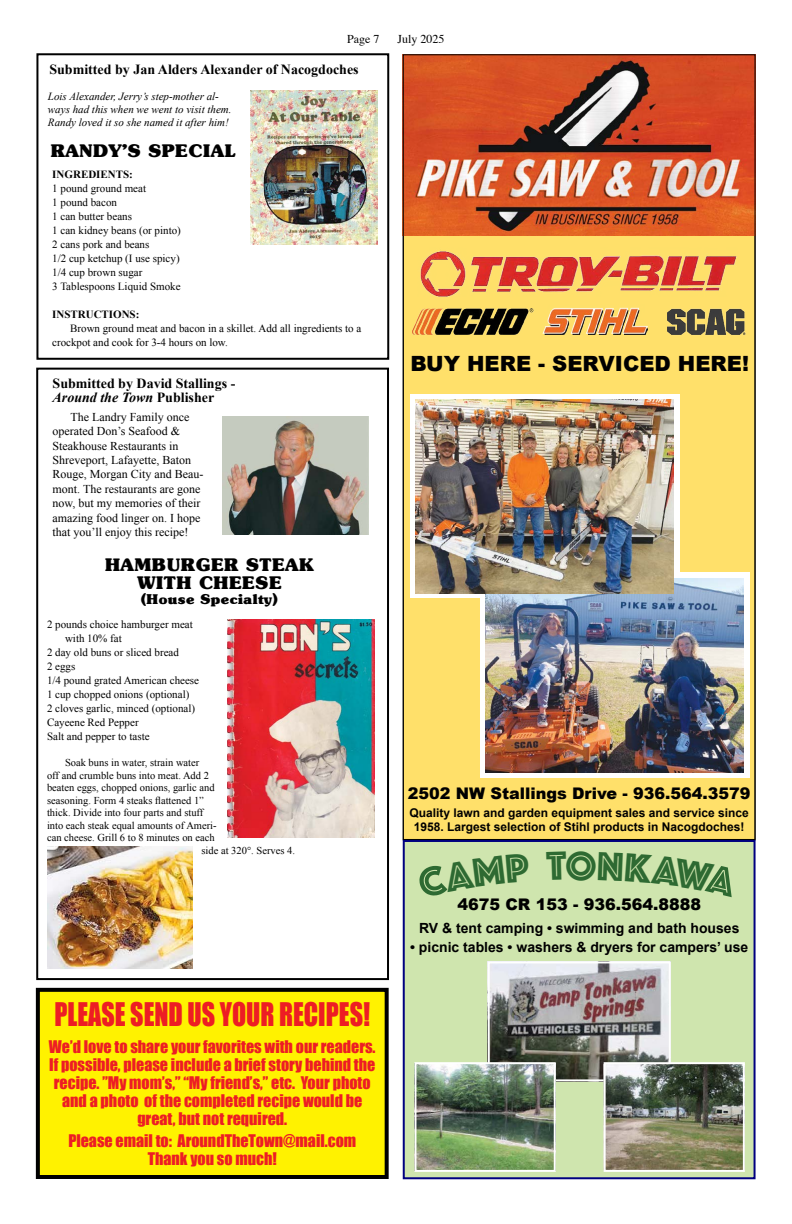
<style>
.page{position:relative;width:792px;height:1224px;background:#fff}
.page>*{position:absolute;margin:0;border:0;box-sizing:border-box;transform-origin:0 0}
.t1{font:42px "Phosphate Inline";color:#2e6a32}
.t2{font:29.9px "Impact";color:#ed1d24;scale:.87 1}
.t3{font:900 21px "Arial";color:#000}
.t4{font:900 18px/18px "Subway";letter-spacing:.03em;color:#000;text-align:center}
.t5{font:16px/18px "Impact";color:#ed1d24;text-align:center}
.t6{font:900 16px "Arial";color:#000}
.t7{font:700 14px/14px "Times New Roman";color:#000}
.t8{font:700 14px "Arial";color:#000}
.t9{font:900 14px "Subway";letter-spacing:.03em;color:#000}
.t10{font:12px/14.4px "Times New Roman";color:#000}
.t11{font:700 12px/14px "Arial";color:#000;text-align:center}
.t12{font:12px "Times";color:#000}
.t13{font:11px/14px "Times New Roman";color:#000}
.t14{font:italic 11px/13px "Times New Roman";color:#000}
.t15{font:700 11px "Times New Roman";color:#000}
.t16{font:10.5px "Times New Roman";color:#000}
.s1{font-style:italic}
</style>
<div class="page">
<div style="left:36px;top:368px;width:353px;height:612px;border:2px solid #000"></div>
<img style="left:222px;top:417px;width:147px;height:118px">
<img style="left:227px;top:620px;width:148px;height:217px">
<div style="left:36px;top:53px;width:353px;height:307px;border:2px solid #000"></div>
<img style="left:250px;top:91px;width:127px;height:153px">
<div style="left:403px;top:55px;width:352px;height:785px;background:#ffe06a"></div>
<div style="left:404px;top:841px;width:351px;height:337px;background:#cfe5ae"></div>
<div style="left:403px;top:840px;width:353px;height:339px;border:2px solid #000080"></div>
<svg style="left:410px;top:395px;width:269px;height:203px;background:#f4f0eb"></svg>
<div style="left:480px;top:573px;width:269px;height:205px;background:linear-gradient(to right,#fff,#fff)"></div>
<img style="left:491px;top:964px;width:177px;height:114px">
<div style="left:488px;top:961px;width:183px;height:120px;border:2px solid #fff"></div>
<img style="left:417px;top:1065px;width:136px;height:104px">
<img style="left:607px;top:1065px;width:135px;height:104px">
<div style="left:604px;top:1062px;width:141px;height:110px;border:2px solid #fff"></div>
<div style="left:414px;top:1062px;width:142px;height:110px;border:2px solid #fff"></div>
<img style="left:405px;top:56px;width:349px;height:179px">
<img style="left:412px;top:309px;width:122px;height:26px">
<img style="left:668px;top:308px;width:78px;height:28px">
<img style="left:542px;top:307px;width:106px;height:27px">
<img style="left:420px;top:251px;width:317px;height:46px">
<img style="left:486px;top:579px;width:257px;height:193px">
<img style="left:416px;top:400px;width:257px;height:193px">
<div style="left:38px;top:990px;width:349px;height:187px;background:#fff200"></div>
<div style="left:36px;top:988px;width:353px;height:191px;border:4px solid #000"></div>
<img style="left:48px;top:847px;width:144px;height:121px">
<p class="t12" style="left:347px;top:28px;width:34px">Page 7</p>
<p class="t12" style="left:398px;top:28px;width:49px">July 2025</p>
<p class="t7" style="left:49px;top:62px;width:311px">Submitted by Jan Alders Alexander of Nacogdoches</p>
<p class="t14" style="left:48px;top:89px;width:185px">Lois Alexander, Jerry’s step-mother al&shy;ways had this when we went to visit them.<br>Randy loved it so she named it after him!</p>
<h3 class="t4" style="left:51px;top:142px;width:186px">RANDY’S SPECIAL</h3>
<p class="t15" style="left:52px;top:167px;width:82px">INGREDIENTS:</p>
<p class="t13" style="left:52px;top:181px;width:130px">1 pound ground meat<br>1 pound bacon<br>1 can butter beans<br>1 can kidney beans (or pinto)<br>2 cans pork and beans<br>1/2 cup ketchup (I use spicy)<br>1/4 cup brown sugar<br>3 Tablespoons Liquid Smoke</p>
<p class="t15" style="left:52px;top:307px;width:89px">INSTRUCTIONS:</p>
<p class="t13" style="left:52px;top:321px;width:310px;text-indent:18px">Brown ground meat and bacon in a skillet. Add all ingredients to a crockpot and cook for 3-4 hours on low.</p>
<p class="t7" style="left:53px;top:376px;width:184px">Submitted by David Stallings -<br><span class="s1">Around the Town</span> Publisher</p>
<p class="t10" style="left:53px;top:409px;width:152px;text-indent:18px">The Landry Family once operated Don’s Seafood &amp;<br>Steakhouse Restaurants in<br>Shreveport, Lafayette, Baton<br>Rouge, Morgan City and Beau&shy;mont. The restaurants are gone now, but my memories of their amazing food linger on. I hope that you’ll enjoy this recipe!</p>
<h3 class="t4" style="left:105px;top:556px;width:210px">HAMBURGER STEAK<br>WITH CHEESE</h3>
<p class="t9" style="left:141px;top:591px;width:139px">(House Specialty)</p>
<p class="t13" style="left:47px;top:617px;width:147px">2 pounds choice hamburger meat</p>
<p class="t13" style="left:65px;top:631px;width:58px">with 10% fat</p>
<p class="t13" style="left:47px;top:645px;width:133px">2 day old buns or sliced bread</p>
<p class="t13" style="left:47px;top:659px;width:30px">2 eggs</p>
<p class="t13" style="left:47px;top:673px;width:154px">1/4 pound grated American cheese</p>
<p class="t13" style="left:47px;top:687px;width:144px">1 cup chopped onions (optional)</p>
<p class="t13" style="left:47px;top:701px;width:150px">2 cloves garlic, minced (optional)</p>
<p class="t13" style="left:47px;top:715px;width:93px">Cayeene Red Pepper</p>
<p class="t13" style="left:47px;top:729px;width:104px">Salt and pepper to taste</p>
<p class="t16" style="left:65px;top:756px;width:136px">Soak buns in water, strain water</p>
<p class="t16" style="left:47px;top:768px;width:163px">off and crumble buns into meat. Add 2</p>
<p class="t16" style="left:47px;top:781px;width:169px">beaten eggs, chopped onions, garlic and</p>
<p class="t16" style="left:47px;top:793px;width:158px">seasoning. Form 4 steaks flattened 1”</p>
<p class="t16" style="left:47px;top:806px;width:158px">thick. Divide into four parts and stuff</p>
<p class="t16" style="left:47px;top:818px;width:171px">into each steak equal amounts of Ameri-</p>
<p class="t16" style="left:47px;top:831px;width:169px">can cheese. Grill 6 to 8 minutes on each</p>
<p class="t16" style="left:202px;top:843px;width:95px">side at 320°. Serves 4.</p>
<h2 class="t2" style="left:54px;top:991px;width:364px">PLEASE SEND US YOUR RECIPES!</h2>
<h3 class="t5" style="left:49px;top:1037px;width:328px">We’d love to share your favorites with our readers.<br>If possible, please include a brief story behind the recipe. ”My mom’s,” “My friend’s,” etc. Your photo and a photo of the completed recipe would be great, but not required.</h3>
<h3 class="t5" style="left:68px;top:1132px;width:289px">Please email to: AroundTheTown@mail.com<br>Thank you so much!</h3>
<h3 class="t3" style="left:410px;top:348px;width:340px">BUY HERE - SERVICED HERE!</h3>
<h3 class="t6" style="left:408px;top:781px;width:344px">2502 NW Stallings Drive - 936.564.3579</h3>
<p class="t11" style="left:409px;top:806px;width:341px">Quality lawn and garden equipment sales and service since<br>1958. Largest selection of Stihl products in Nacogdoches!</p>
<h1 class="t1" style="left:565px;top:836px;width:33px">O</h1>
<h3 class="t6" style="left:457px;top:893px;width:245px">4675 CR 153 - 936.564.8888</h3>
<p class="t8" style="left:419px;top:919px;width:322px">RV &amp; tent camping • swimming and bath houses</p>
<p class="t8" style="left:410px;top:938px;width:340px">• picnic tables • washers &amp; dryers for campers’ use</p>
</div>
